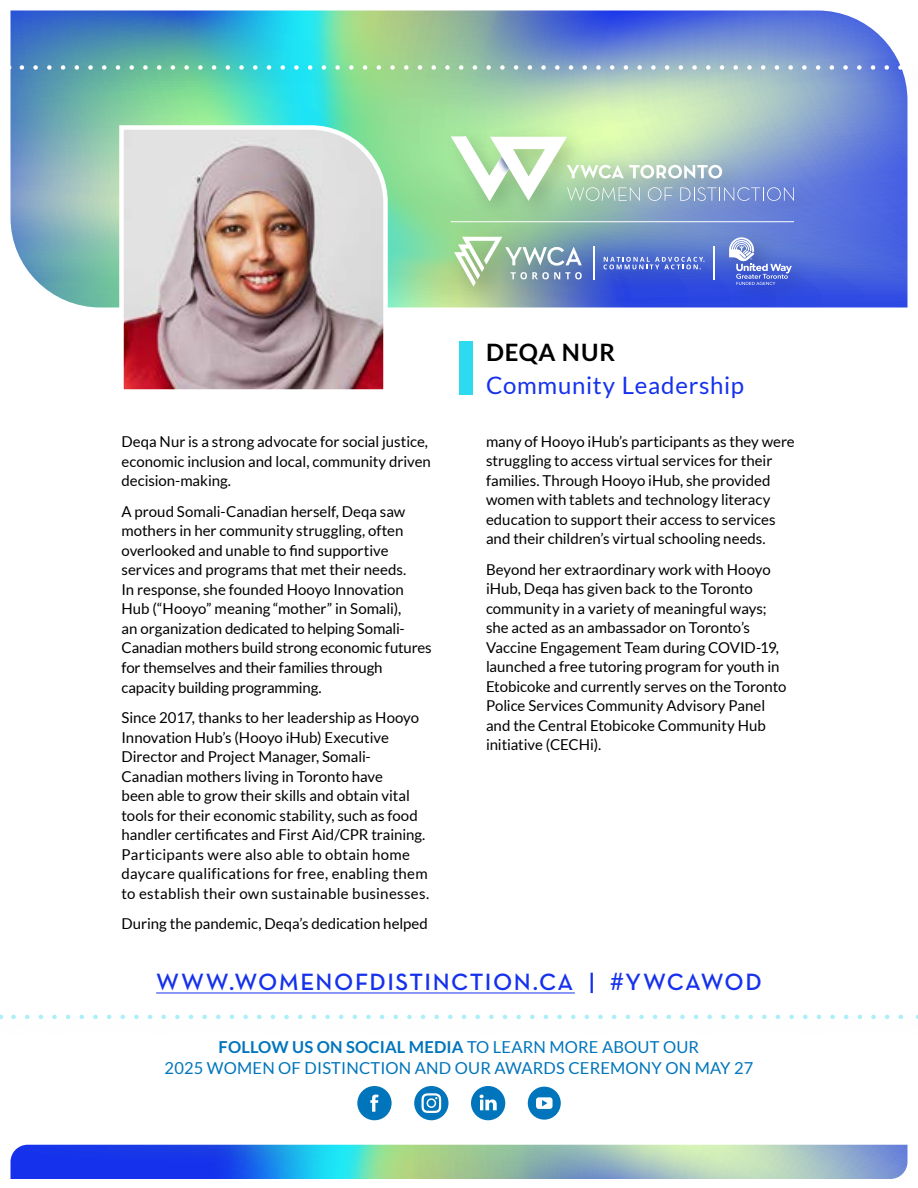
<style>
.page{position:relative;width:918px;height:1188px;background:#fff}
.page>*{position:absolute;margin:0;border:0;box-sizing:border-box;transform-origin:0 0}
.t1{font:24px "Neutra Text Demi Alt";letter-spacing:.06em;color:#1531ec}
.t2{font:24px "Lato";letter-spacing:.03em;color:#1531ec}
.t3{font:700 24px "Lato";letter-spacing:.04em;color:#000}
.t4{font:16.5px/21px "Lato";letter-spacing:.01em;color:#0075bc;text-align:center}
.t5{font:15px/19.5px "Lato";color:#000}
.t6{font:15px/19.5px "Lato";letter-spacing:.02em;color:#000}
.s1{font-family:"Lato"}
.s2{font-weight:700}
</style>
<div class="page">
<hr style="left:156px;top:993px;width:419px;height:1px;background:#1531ec">
<svg style="left:14px;top:1015px;width:889px;height:4px"></svg>
<img style="left:10px;top:10px;width:898px;height:298px">
<svg style="left:10px;top:1145px;width:898px;height:34px;background:#6c9dc9"></svg>
<div style="left:0;top:56px;width:918px;height:38px;background:#000;opacity:.2"></div>
<svg style="left:22px;top:65px;width:889px;height:5px"></svg>
<div style="left:442px;top:125px;width:378px;height:186px;background:#000;opacity:.2"></div>
<svg style="left:451px;top:136px;width:343px;height:65px"></svg>
<hr style="left:451px;top:221px;width:343px;height:1px;background:#fff">
<svg style="left:603px;top:257px;width:102px;height:12px"></svg>
<hr style="left:594px;top:246px;width:1px;height:34px;background:#fff">
<svg style="left:454px;top:237px;width:128px;height:50px"></svg>
<hr style="left:713px;top:246px;width:1px;height:34px;background:#fff">
<svg style="left:729px;top:237px;width:63px;height:48px;background:#7388da"></svg>
<div style="left:459px;top:341px;width:13px;height:53px;background:#2edaef"></div>
<img style="left:117px;top:123px;width:273px;height:267px">
<svg style="left:357px;top:1086px;width:35px;height:34px"></svg>
<svg style="left:414px;top:1086px;width:34px;height:34px"></svg>
<svg style="left:471px;top:1086px;width:34px;height:34px"></svg>
<svg style="left:528px;top:1087px;width:33px;height:33px"></svg>
<p class="t5" style="left:122px;top:432px;width:311px">Deqa Nur is a strong advocate for social justice, economic inclusion and local, community driven decision-making.</p>
<p class="t5" style="left:122px;top:501px;width:285px">A proud Somali-Canadian herself, Deqa saw mothers in her community struggling, often</p>
<p class="t5" style="left:122px;top:540px;width:269px">overlooked and unable to find supportive</p>
<p class="t5" style="left:122px;top:560px;width:312px">services and programs that met their needs.<br>In response, she founded Hooyo Innovation Hub (“Hooyo” meaning “mother” in Somali),<br>an organization dedicated to helping Somali-Canadian mothers build strong economic futures for themselves and their families through capacity building programming.</p>
<p class="t5" style="left:122px;top:708px;width:299px">Since 2017, thanks to her leadership as Hooyo Innovation Hub’s (Hooyo iHub) Executive Director and Project Manager, Somali-Canadian mothers living in Toronto have been able to grow their skills and obtain vital tools for their economic stability, such as food</p>
<p class="t5" style="left:122px;top:825px;width:305px">handler certificates and First Aid/CPR training.</p>
<p class="t6" style="left:122px;top:845px;width:309px">Participants were also able to obtain home daycare qualifications for free, enabling them to establish their own sustainable businesses.</p>
<p class="t5" style="left:122px;top:914px;width:308px">During the pandemic, Deqa’s dedication helped</p>
<h1 class="t3" style="left:486px;top:338px;width:131px">DEQA NUR</h1>
<h2 class="t2" style="left:486px;top:372px;width:259px">Community Leadership</h2>
<p class="t5" style="left:486px;top:432px;width:310px">many of Hooyo iHub’s participants as they were struggling to access virtual services for their families. Through Hooyo iHub, she provided women with tablets and technology literacy education to support their access to services and their children’s virtual schooling needs.</p>
<p class="t5" style="left:486px;top:559px;width:302px">Beyond her extraordinary work with Hooyo iHub, Deqa has given back to the Toronto community in a variety of meaningful ways; she acted as an ambassador on Toronto’s Vaccine Engagement Team during COVID-19, launched a free tutoring program for youth in Etobicoke and currently serves on the Toronto Police Services Community Advisory Panel and the Central Etobicoke Community Hub initiative (CECHi).</p>
<h1 class="t1" style="left:156px;top:967px;width:607px">WWW.WOMENOFDISTINCTION.CA | <span class="s1">#</span>YWCAWOD</h1>
<p class="t4" style="left:165px;top:1036px;width:590px"><span class="s2">FOLLOW US ON SOCIAL MEDIA</span> TO LEARN MORE ABOUT OUR<br>2025 WOMEN OF DISTINCTION AND OUR AWARDS CEREMONY ON MAY 27</p>
</div>
